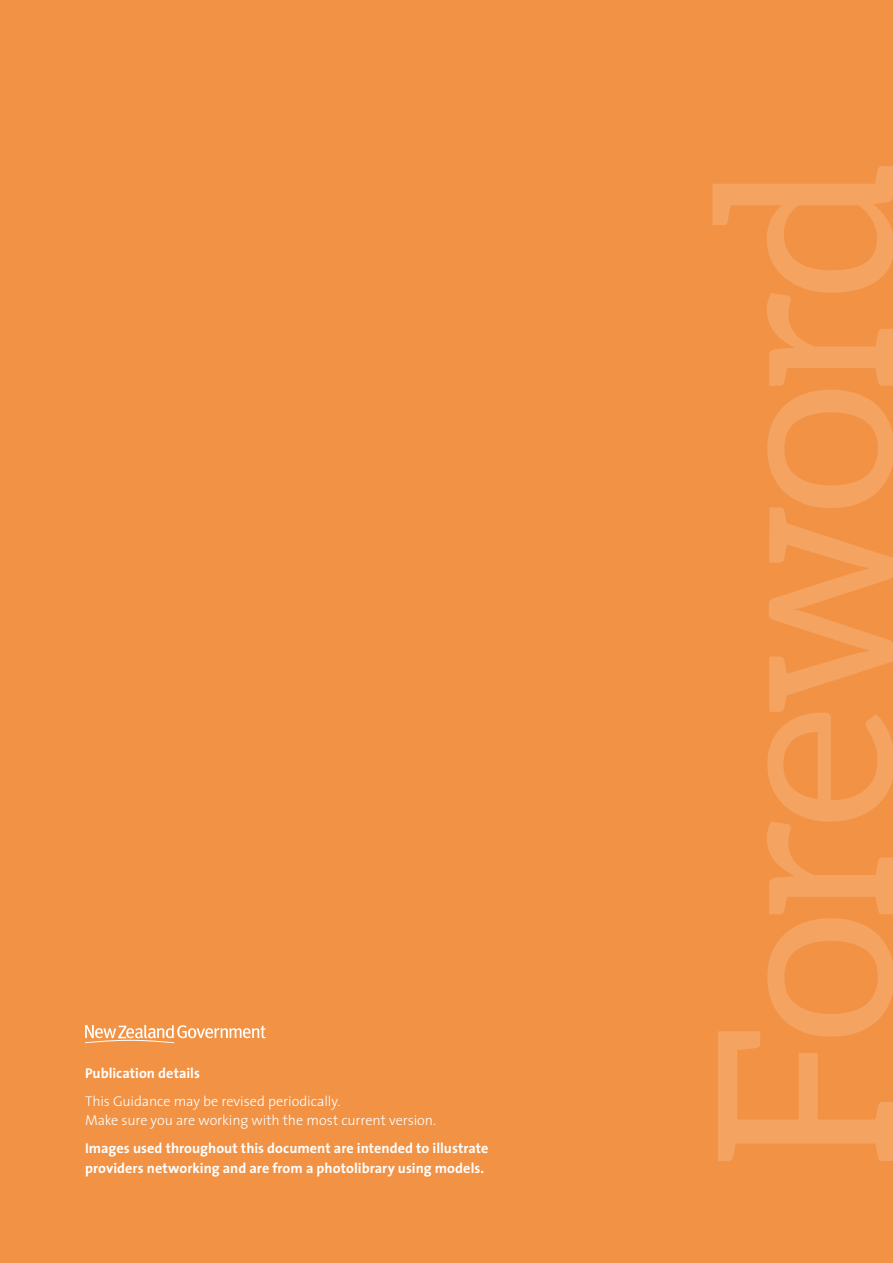
<style>
.page{position:relative;width:893px;height:1263px;background:#f19245}
.page>*{position:absolute;margin:0;border:0;box-sizing:border-box;transform-origin:0 0}
.t1{font:244.5px "Aleo";letter-spacing:-.04em;color:#f5a361}
.t2{font:700 14.25px/19.5px "Maori Sans";letter-spacing:.005em;color:#fff}
.t3{font:300 14.25px/19.5px "Maori Sans";letter-spacing:-.005em;color:#fff}
</style>
<div class="page">
<svg style="left:85px;top:1025px;width:181px;height:18px"></svg>
<p class="t2" style="left:85px;top:1063px;width:117px">Publication details</p>
<p class="t3" style="left:85px;top:1091px;width:353px">This Guidance may be revised periodically.<br>Make sure you are working with the most current version.</p>
<p class="t2" style="left:85px;top:1138px;width:405px">Images used throughout this document are intended to illustrate providers networking and are from a photolibrary using models.</p>
<h1 class="t1" style="left:668px;top:1169px;width:1011px;rotate:-90deg">Foreword</h1>
</div>
